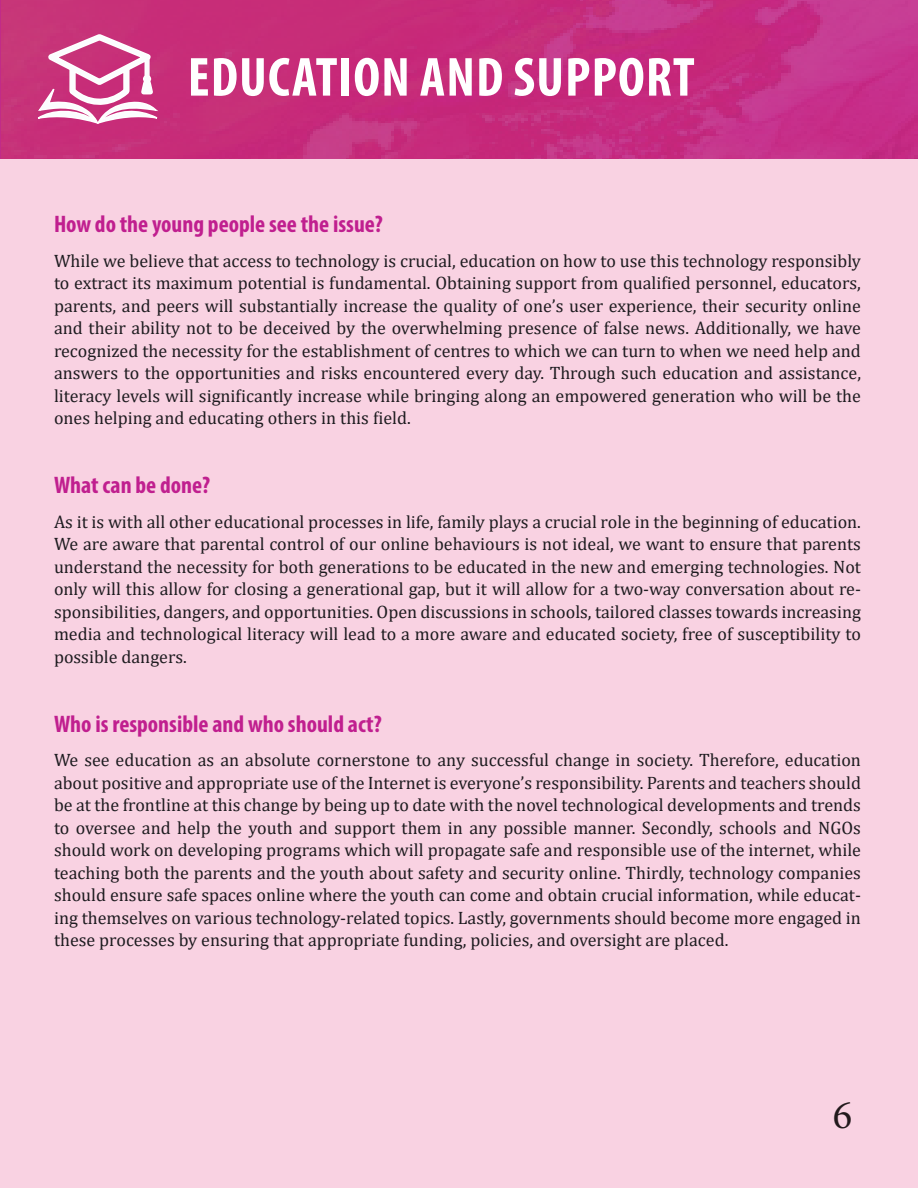
<style>
.page{position:relative;width:918px;height:1188px;background:#f9d2e2}
.page>*{position:absolute;margin:0;border:0;box-sizing:border-box;transform-origin:0 0}
.t1{font:700 condensed 55.5px "Myriad Pro";letter-spacing:.02em;color:#fff}
.t2{font:40.5px "Minion Pro";color:#231f20}
.t3{font:700 condensed 24px "Myriad Pro";color:#c01f8f}
.t4{font:18px/22.5px "Cambria";color:#1e1c20;text-align:justify}
</style>
<div class="page">
<img style="left:2px;top:0;width:916px;height:158px">
<svg style="left:36px;top:33px;width:130px;height:96px;background:#d6689d"></svg>
<p class="t1" style="left:188px;top:42px;width:508px">EDUCATION AND SUPPORT</p>
<p class="t3" style="left:54px;top:209px;width:330px">How do the young people see the issue?</p>
<p class="t4" style="left:54px;top:249px;width:809px">While we believe that access to technology is crucial, education on how to use this technology responsibly to extract its maximum potential is fundamental. Obtaining support from qualified personnel, educators, parents, and peers will substantially increase the quality of one’s user experience, their security online and their ability not to be deceived by the overwhelming presence of false news. Additionally, we have recognized the necessity for the establishment of centres to which we can turn to when we need help and answers to the opportunities and risks encountered every day. Through such education and assistance, literacy levels will significantly increase while bringing along an empowered generation who will be the ones helping and educating others in this field.</p>
<p class="t3" style="left:54px;top:470px;width:158px">What can be done?</p>
<p class="t4" style="left:54px;top:510px;width:809px">As it is with all other educational processes in life, family plays a crucial role in the beginning of education.<br>We are aware that parental control of our online behaviours is not ideal, we want to ensure that parents understand the necessity for both generations to be educated in the new and emerging technologies. Not only will this allow for closing a generational gap, but it will allow for a two-way conversation about re&shy;sponsibilities, dangers, and opportunities. Open discussions in schools, tailored classes towards increasing media and technological literacy will lead to a more aware and educated society, free of susceptibility to possible dangers.</p>
<p class="t3" style="left:54px;top:709px;width:329px">Who is responsible and who should act?</p>
<p class="t4" style="left:54px;top:749px;width:809px">We see education as an absolute cornerstone to any successful change in society. Therefore, education about positive and appropriate use of the Internet is everyone’s responsibility. Parents and teachers should be at the frontline at this change by being up to date with the novel technological developments and trends to oversee and help the youth and support them in any possible manner. Secondly, schools and NGOs should work on developing programs which will propagate safe and responsible use of the internet, while teaching both the parents and the youth about safety and security online. Thirdly, technology companies should ensure safe spaces online where the youth can come and obtain crucial information, while educat&shy;ing themselves on various technology-related topics. Lastly, governments should become more engaged in these processes by ensuring that appropriate funding, policies, and oversight are placed.</p>
<p class="t2" style="left:833px;top:1088px;width:21px">6</p>
</div>
